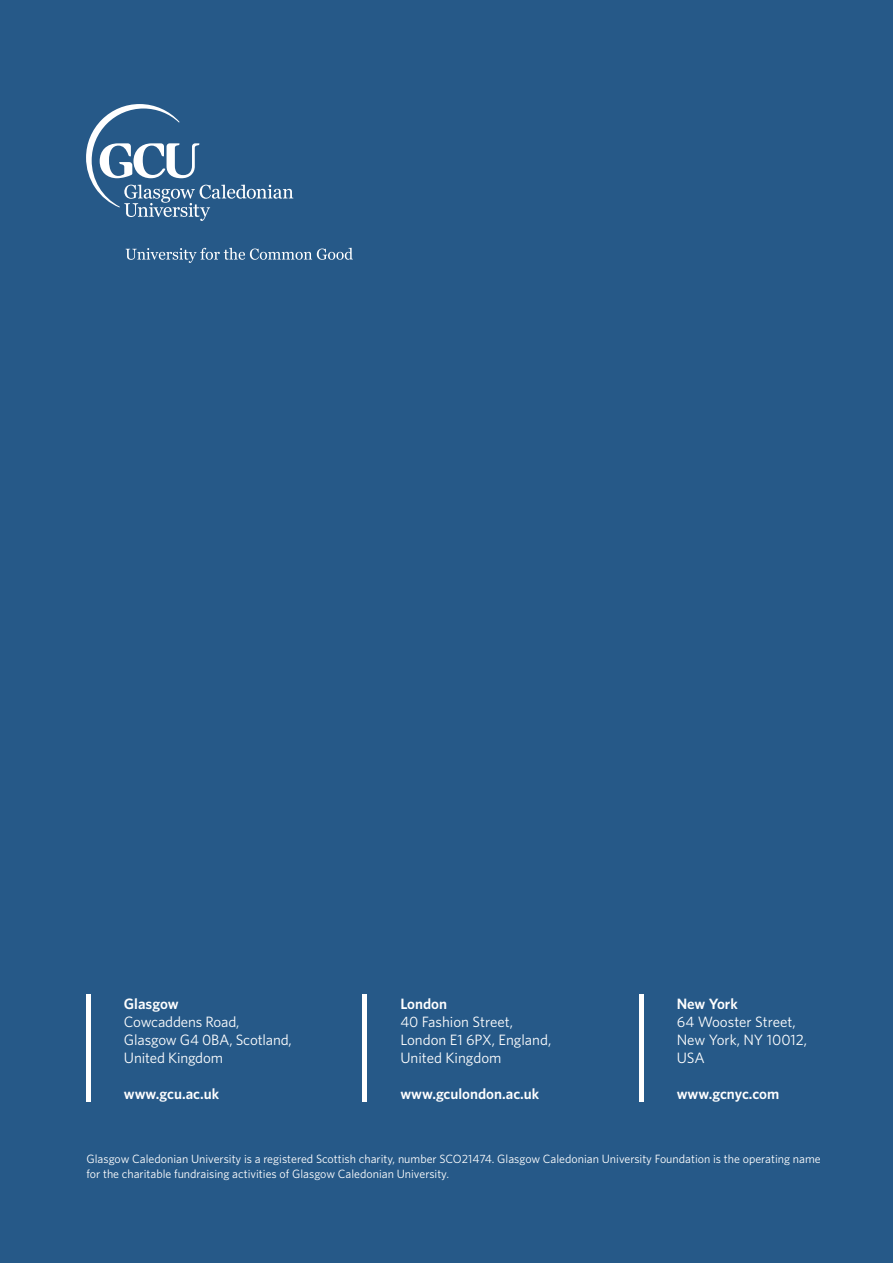
<style>
.page{position:relative;width:893px;height:1263px;background:#265988}
.page>*{position:absolute;margin:0;border:0;box-sizing:border-box;transform-origin:0 0}
.BODY_TEXT{font:15px/18px "Whitney";letter-spacing:-.005em;color:#fff}
.t1{font:600 15px "Whitney";color:#fff}
.t2{font:12px/15px "Whitney";color:#fff}
</style>
<div class="page">
<svg style="left:86px;top:104px;width:207px;height:117px"></svg>
<svg style="left:126px;top:248px;width:227px;height:15px"></svg>
<div style="left:86px;top:994px;width:5px;height:107px;background:#fff"></div>
<hr style="left:363px;top:994px;width:4px;height:107px;background:#fff">
<hr style="left:639px;top:994px;width:4px;height:107px;background:#fff">
<p class="t1" style="left:124px;top:994px;width:56px">Glasgow</p>
<p class="BODY_TEXT" style="left:124px;top:1012px;width:117px">Cowcaddens Road,</p>
<p class="BODY_TEXT" style="left:124px;top:1030px;width:169px">Glasgow G4 0BA, Scotland,</p>
<p class="BODY_TEXT" style="left:124px;top:1048px;width:101px">United Kingdom</p>
<p class="t1" style="left:124px;top:1084px;width:97px">www.gcu.ac.uk</p>
<p class="t1" style="left:400px;top:994px;width:48px">London</p>
<p class="BODY_TEXT" style="left:400px;top:1012px;width:114px">40 Fashion Street,</p>
<p class="BODY_TEXT" style="left:400px;top:1030px;width:153px">London E1 6PX, England,<br>United Kingdom</p>
<p class="t1" style="left:400px;top:1084px;width:140px">www.gculondon.ac.uk</p>
<p class="t1" style="left:677px;top:994px;width:63px">New York</p>
<p class="BODY_TEXT" style="left:677px;top:1012px;width:120px">64 Wooster Street,</p>
<p class="BODY_TEXT" style="left:677px;top:1030px;width:132px">New York, NY 10012,</p>
<p class="BODY_TEXT" style="left:677px;top:1048px;width:30px">USA</p>
<p class="t1" style="left:677px;top:1084px;width:104px">www.gcnyc.com</p>
<p class="t2" style="left:86px;top:1151px;width:736px">Glasgow Caledonian University is a registered Scottish charity, number SCO21474. Glasgow Caledonian University Foundation is the operating name for the charitable fundraising activities of Glasgow Caledonian University.</p>
</div>
